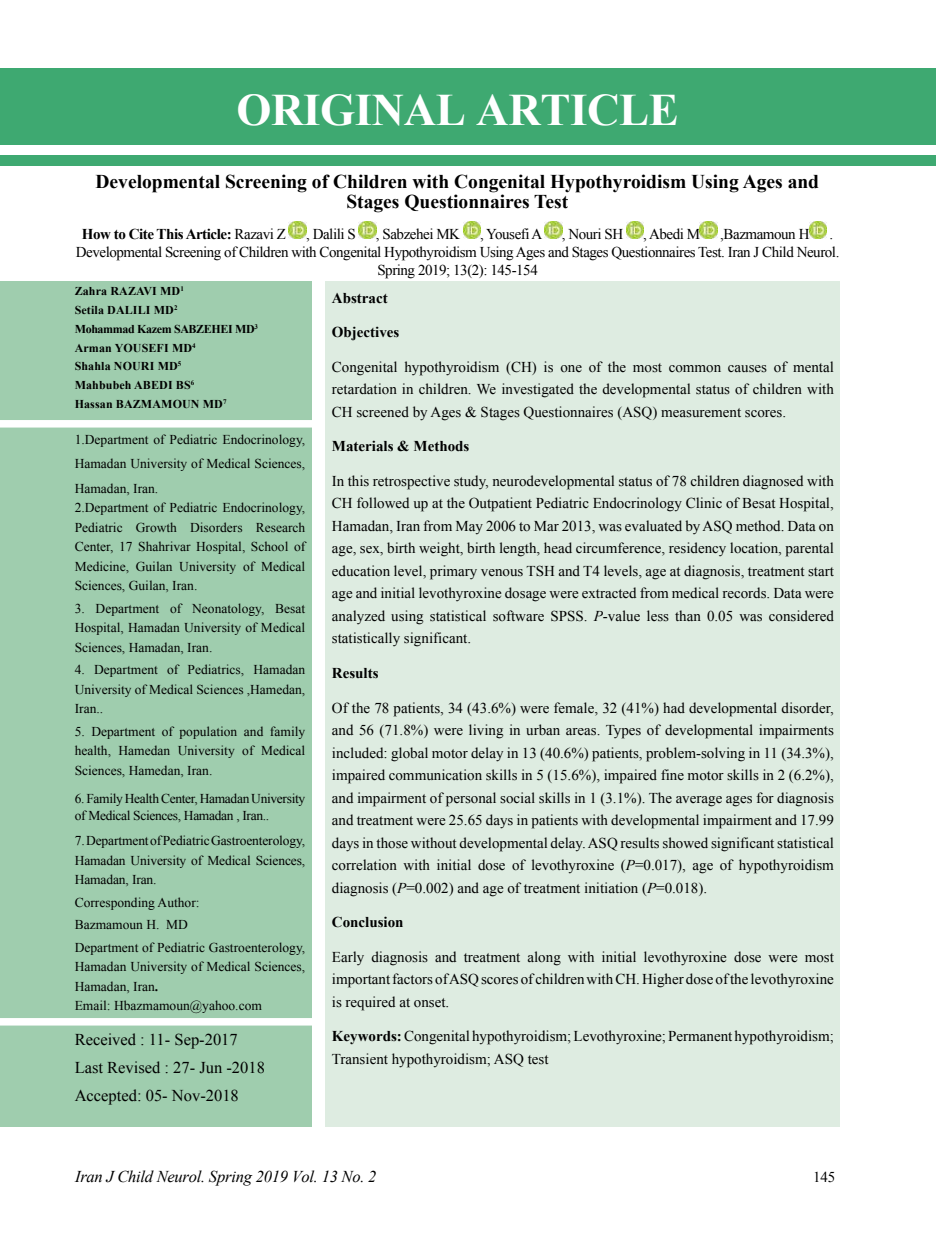
<style>
.page{position:relative;width:936px;height:1234px;background:#fff}
.page>*{position:absolute;margin:0;border:0;box-sizing:border-box;transform-origin:0 0}
.t1{font:700 45px "Times New Roman";letter-spacing:-.01em;color:#fff}
.t2{font:700 19.5px/20.2px "Times New Roman";color:#000;text-align:center}
.t3{font:16.5px/27.8px "Times New Roman";color:#000}
.t4{font:italic 16.5px "Times New Roman";letter-spacing:-.015em;color:#000}
.t5{font:15px/22.5px "Times New Roman";color:#000;text-align:justify}
.t6{font:15px "Times New Roman";letter-spacing:-.03em;color:#000}
.t7{font:700 15px "Times New Roman";color:#000}
.t8{font:700 15px "Times New Roman";letter-spacing:-.03em;color:#000}
.t9{font:13.5px/19.5px "Times New Roman";color:#000;text-align:justify}
.t10{font:13.5px/16.5px "Times New Roman";letter-spacing:-.025em;color:#000}
.t11{font:700 12px/18.8px "Times New Roman";letter-spacing:.01em;color:#000}
.s1{font-weight:400}
.s2{font-style:italic}
.s3{font-weight:700}
</style>
<div class="page">
<div style="left:325px;top:281px;width:514px;height:845px;background:#deece1"></div>
<div style="left:0;top:281px;width:312px;height:845px;background:#9fcdae"></div>
<div style="left:0;top:1017px;width:312px;height:8px;background:#fff"></div>
<div style="left:0;top:68px;width:935px;height:77px;background:#3ea971"></div>
<div style="left:1px;top:155px;width:934px;height:11px;background:#3ea971"></div>
<div style="left:0;top:420px;width:312px;height:7px;background:#fff"></div>
<img style="left:289px;top:221px;width:17px;height:18px">
<img style="left:358px;top:221px;width:18px;height:18px">
<img style="left:463px;top:221px;width:17px;height:18px">
<img style="left:544px;top:221px;width:18px;height:18px">
<img style="left:626px;top:221px;width:17px;height:18px">
<img style="left:699px;top:221px;width:18px;height:18px">
<img style="left:809px;top:221px;width:17px;height:18px">
<h1 class="t1" style="left:236px;top:79px;width:444px">ORIGINAL ARTICLE</h1>
<h2 class="t2" style="left:95px;top:170px;width:725px">Developmental Screening of Children with Congenital Hypothyroidism Using Ages and<br>Stages Questionnaires Test</h2>
<p class="t8" style="left:82px;top:223px;width:206px">How to Cite This Article: <span class="s1">Razavi Z</span></p>
<p class="t5" style="left:306px;top:222px;width:51px">, Dalili S</p>
<p class="t6" style="left:376px;top:224px;width:86px">, Sabzehei MK</p>
<p class="t6" style="left:480px;top:224px;width:64px">, Yousefi A</p>
<p class="t5" style="left:561px;top:222px;width:63px">, Nouri SH</p>
<p class="t5" style="left:643px;top:222px;width:58px">, Abedi M</p>
<p class="t6" style="left:720px;top:224px;width:91px">,Bazmamoun H</p>
<p class="t5" style="left:829px;top:222px;width:5px">.</p>
<p class="t6" style="left:76px;top:242px;width:765px">Developmental Screening of Children with Congenital Hypothyroidism Using Ages and Stages Questionnaires Test. Iran J Child Neurol.</p>
<p class="t6" style="left:377px;top:260px;width:162px">Spring 2019; 13(2): 145-154</p>
<p class="t7" style="left:332px;top:287px;width:57px">Abstract</p>
<p class="t7" style="left:332px;top:322px;width:69px">Objectives</p>
<p class="t5" style="left:332px;top:355px;width:503px">Congenital hypothyroidism (CH) is one of the most common causes of mental retardation in children. We investigated the developmental status of children with CH screened by Ages &amp; Stages Questionnaires (ASQ) measurement scores.</p>
<p class="t7" style="left:332px;top:436px;width:139px">Materials &amp; Methods</p>
<p class="t5" style="left:332px;top:469px;width:503px">In this retrospective study, neurodevelopmental status of 78 children diagnosed with CH followed up at the Outpatient Pediatric Endocrinology Clinic of Besat Hospital, Hamadan, Iran from May 2006 to Mar 2013, was evaluated by ASQ method. Data on age, sex, birth weight, birth length, head circumference, residency location, parental education level, primary venous TSH and T4 levels, age at diagnosis, treatment start age and initial levothyroxine dosage were extracted from medical records. Data were analyzed using statistical software SPSS. <span class="s2">P</span>-value less than 0.05 was considered statistically significant.</p>
<p class="t7" style="left:332px;top:662px;width:48px">Results</p>
<p class="t5" style="left:332px;top:695px;width:503px">Of the 78 patients, 34 (43.6%) were female, 32 (41%) had developmental disorder, and 56 (71.8%) were living in urban areas. Types of developmental impairments included: global motor delay in 13 (40.6%) patients, problem-solving in 11 (34.3%), impaired communication skills in 5 (15.6%), impaired fine motor skills in 2 (6.2%), and impairment of personal social skills in 1 (3.1%). The average ages for diagnosis and treatment were 25.65 days in patients with developmental impairment and 17.99 days in those without developmental delay. ASQ results showed significant statistical correlation with initial dose of levothyroxine (<span class="s2">P</span>=0.017), age of hypothyroidism diagnosis (<span class="s2">P</span>=0.002) and age of treatment initiation (<span class="s2">P</span>=0.018).</p>
<p class="t7" style="left:332px;top:911px;width:73px">Conclusion</p>
<p class="t5" style="left:332px;top:944px;width:503px">Early diagnosis and treatment along with initial levothyroxine dose were most important factors of ASQ scores of children with CH. Higher dose of the levothyroxine is required at onset.</p>
<p class="t5" style="left:332px;top:1024px;width:503px"><span class="s3">Keywords:</span> Congenital hypothyroidism; Levothyroxine; Permanent hypothyroidism;<br>Transient hypothyroidism; ASQ test</p>
<p class="t11" style="left:75px;top:281px;width:185px">Zahra RAZAVI MD<sup>1<br></sup>Setila DALILI MD<sup>2<br></sup>Mohammad Kazem SABZEHEI MD<sup>3<br></sup>Arman YOUSEFI MD<sup>4<br></sup>Shahla NOURI MD<sup>5<br></sup>Mahbubeh ABEDI BS<sup>6<br></sup>Hassan BAZMAMOUN MD<sup>7</sup></p>
<p class="t9" style="left:75px;top:427px;width:232px;line-height:24px">1.Department of Pediatric Endocrinology, Hamadan University of Medical Sciences, Hamadan, Iran.</p>
<p class="t9" style="left:75px;top:497px;width:232px">2.Department of Pediatric Endocrinology, Pediatric Growth Disorders Research Center, 17 Shahrivar Hospital, School of Medicine, Guilan University of Medical Sciences, Guilan, Iran.</p>
<p class="t9" style="left:75px;top:598px;width:232px">3. Department of Neonatology, Besat Hospital, Hamadan University of Medical Sciences, Hamadan, Iran.</p>
<p class="t9" style="left:75px;top:659px;width:232px">4. Department of Pediatrics, Hamadan University of Medical Sciences ,Hamedan, Iran..</p>
<p class="t9" style="left:75px;top:721px;width:232px">5. Department of population and family health, Hamedan University of Medical Sciences, Hamedan, Iran.</p>
<p class="t10" style="left:75px;top:790px;width:232px">6. Family Health Center, Hamadan University of Medical Sciences, Hamadan , Iran..</p>
<p class="t9" style="left:75px;top:830px;width:232px">7. Department of Pediatric Gastroenterology, Hamadan University of Medical Sciences, Hamadan, Iran.</p>
<p class="t9" style="left:75px;top:890px;width:232px;line-height:22.5px;text-align:left">Corresponding Author:<br>Bazmamoun H. MD<br>Department of Pediatric Gastroenterology,</p>
<p class="t9" style="left:75px;top:956px;width:232px;text-align:left">Hamadan University of Medical Sciences,<br>Hamadan, Iran<span class="s3">.<br></span>Email: Hbazmamoun@yahoo.com</p>
<p class="t3" style="left:75px;top:1025px;width:192px">Received : 11- Sep-2017<br>Last Revised : 27- Jun -2018<br>Accepted: 05- Nov-2018</p>
<p class="t4" style="left:75px;top:1164px;width:303px">Iran J Child Neurol. Spring 2019 Vol. 13 No. 2</p>
<p class="t5" style="left:813px;top:1165px;width:24px">145</p>
</div>
